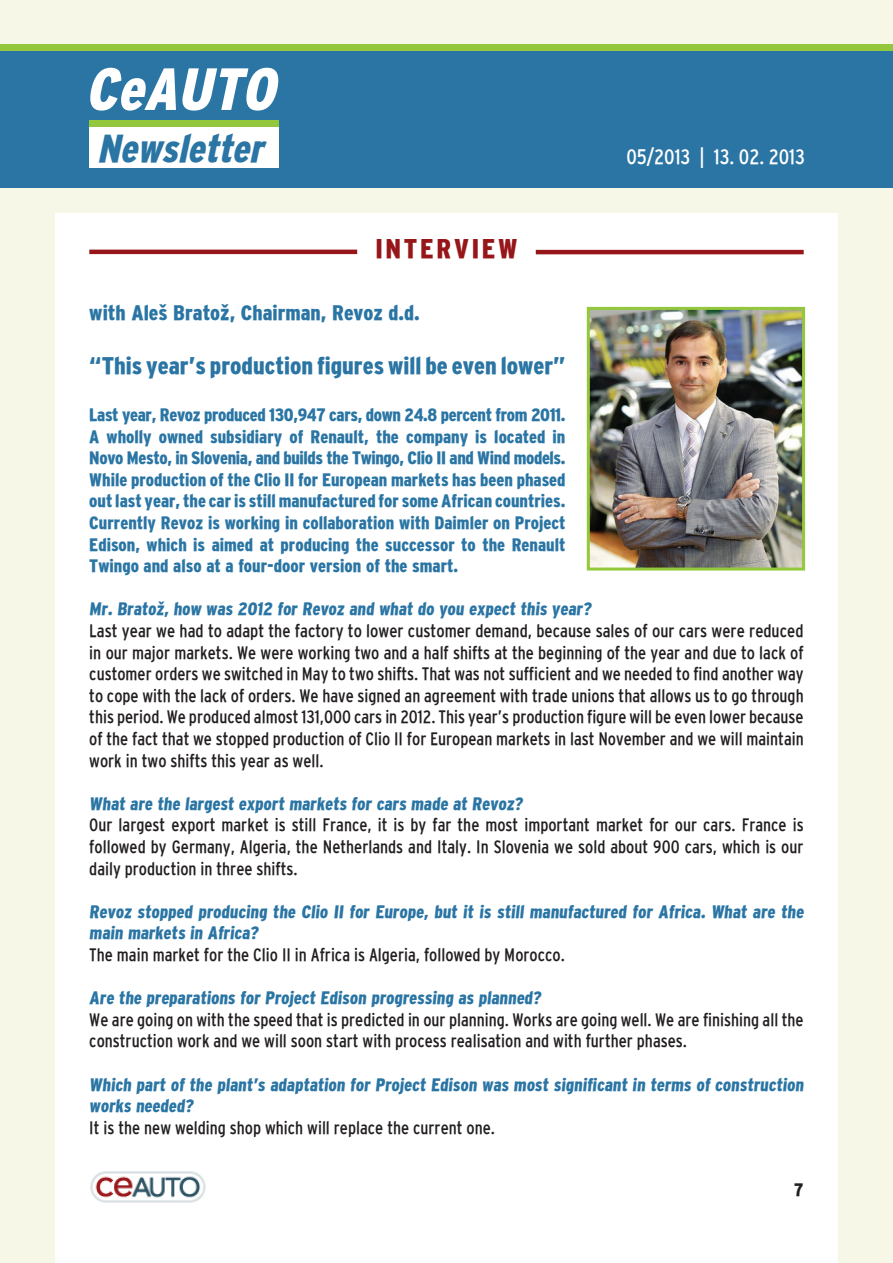
<style>
.page{position:relative;width:893px;height:1263px;background:#fff}
.page>*{position:absolute;margin:0;border:0;box-sizing:border-box;transform-origin:0 0}
.t1{font:italic 900 condensed 59.4px "Interstate";color:#fff}
.t2{font:italic 900 condensed 38.85px "Interstate";color:#2a75a4}
.t3{font:900 condensed 27px "Interstate";letter-spacing:.1em;color:#961619}
.t4{font:900 condensed 24px "Interstate";color:#2a75a4}
.t5{font:900 condensed 21px "Interstate";color:#2a75a4}
.t6{font:21px "Interstate Hun Reg Cond";color:#fff}
.t7{font:18px/21.6px "Interstate Hun Reg Cond";color:#231f20;text-align:justify}
.t8{font:900 condensed 18px/21.6px "Interstate";color:#2a75a4;text-align:justify}
.t9{font:900 condensed 18px/21.6px "Interstate";letter-spacing:-.115em;color:#2a75a4}
.t10{font:900 condensed 18px "Interstate";color:#231f20}
</style>
<div class="page">
<div style="left:0;top:0;width:54px;height:1263px;background:#f6f7e7"></div>
<div style="left:839px;top:0;width:54px;height:1263px;background:#f6f7e7"></div>
<div style="left:0;top:0;width:893px;height:213px;background:#f6f7e7"></div>
<div style="left:0;top:51px;width:893px;height:136px;background:#2a75a4"></div>
<div style="left:90px;top:125px;width:189px;height:42px;background:#fff"></div>
<div style="left:90px;top:121px;width:189px;height:6px;background:#94c83c"></div>
<img style="left:90px;top:1171px;width:116px;height:32px">
<div style="left:0;top:45px;width:893px;height:6px;background:#94c83c"></div>
<hr style="left:89px;top:250px;width:268px;height:4px;background:#961619">
<hr style="left:536px;top:250px;width:268px;height:4px;background:#961619">
<img style="left:591px;top:311px;width:210px;height:255px">
<div style="left:587px;top:307px;width:218px;height:263px;border:3px solid #94c83c"></div>
<h1 class="t1" style="left:85px;top:56px;width:205px">Ceauto</h1>
<h2 class="t2" style="left:97px;top:127px;width:176px">Newsletter</h2>
<h3 class="t3" style="left:375px;top:234px;width:144px">Interview</h3>
<p class="t6" style="left:626px;top:145px;width:180px">05/2013 | 13. 02. 2013</p>
<p class="t5" style="left:89px;top:301px;width:332px">with Aleš Bratož, Chairman, Revoz d.d.</p>
<h3 class="t4" style="left:89px;top:352px;width:478px">“This year’s production figures will be even lower”</h3>
<p class="t8" style="left:89px;top:404px;width:478px">Last year, Revoz produced 130,947 cars, down 24.8 percent from 2011.<br>A wholly owned subsidiary of Renault, the company is located in Novo Mesto, in Slovenia, and builds the Twingo, Clio II and Wind models.<br>While production of the Clio II for European markets has been phased out last year, the car is still manufactured for some African countries.<br>Currently Revoz is working in collaboration with Daimler on Project Edison, which is aimed at producing the successor to the Renault Twingo and also at a four-door version of the smart.</p>
<p class="t8" style="left:89px;top:598px;width:505px">Mr. Bratož, how was 2012 for Revoz and what do you expect this year?</p>
<p class="t7" style="left:89px;top:620px;width:716px">Last year we had to adapt the factory to lower customer demand, because sales of our cars were reduced in our major markets. We were working two and a half shifts at the beginning of the year and due to lack of customer orders we switched in May to two shifts. That was not sufficient and we needed to find another way to cope with the lack of orders. We have signed an agreement with trade unions that allows us to go through this period. We produced almost 131,000 cars in 2012. This year’s production figure will be even lower because of the fact that we stopped production of Clio II for European markets in last November and we will maintain work in two shifts this year as well.</p>
<p class="t8" style="left:89px;top:793px;width:437px">What are the largest export markets for cars made at Revoz?</p>
<p class="t7" style="left:89px;top:814px;width:716px">Our largest export market is still France, it is by far the most important market for our cars. France is followed by Germany, Algeria, the Netherlands and Italy. In Slovenia we sold about 900 cars, which is our daily production in three shifts.</p>
<p class="t9" style="left:89px;top:901px;width:718px">Revoz stopped producing the Clio II for Europe, but it is still manufactured for Africa. What are the main markets in Africa?</p>
<p class="t7" style="left:89px;top:944px;width:477px">The main market for the Clio II in Africa is Algeria, followed by Morocco.</p>
<p class="t8" style="left:89px;top:987px;width:455px">Are the preparations for Project Edison progressing as planned?</p>
<p class="t7" style="left:89px;top:1008px;width:716px">We are going on with the speed that is predicted in our planning. Works are going well. We are finishing all the construction work and we will soon start with process realisation and with further phases.</p>
<p class="t9" style="left:89px;top:1073px;width:718px">Which part of the plant’s adaptation for Project Edison was most significant in terms of construction works needed?</p>
<p class="t7" style="left:89px;top:1116px;width:407px">It is the new welding shop which will replace the current one.</p>
<p class="t10" style="left:794px;top:1179px;width:11px">7</p>
</div>
